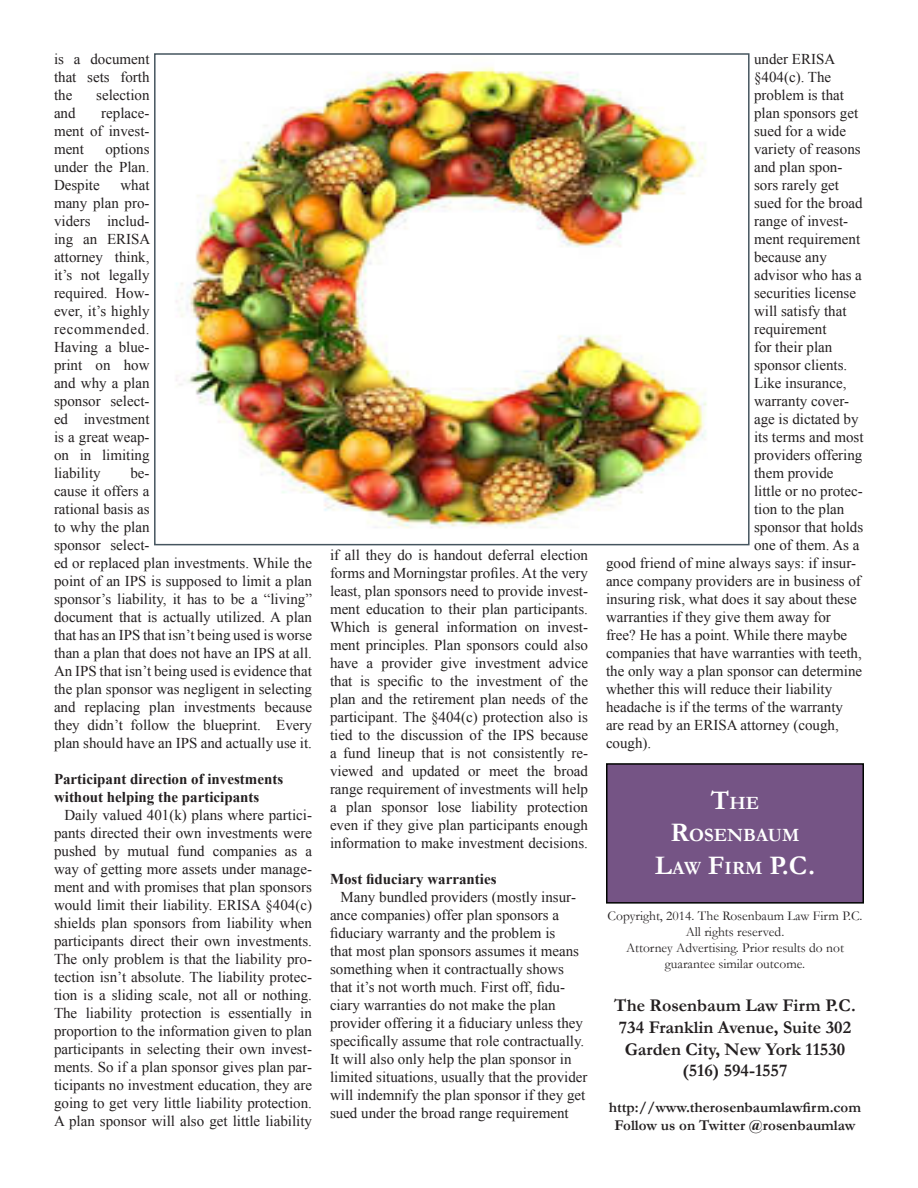
<style>
.page{position:relative;width:918px;height:1188px;background:#fff}
.page>*{position:absolute;margin:0;border:0;box-sizing:border-box;transform-origin:0 0}
.t1{font:700 27px "Garamond";color:#fff}
.t2{font:700 18.9px "Garamond";color:#fff}
.t3{font:700 18px "Garamond";color:#231f20}
.t4{font:15px/18px "Times New Roman";color:#231f20;text-align:justify}
.t5{font:700 15px/18px "Times New Roman";color:#231f20}
.t6{font:700 15px "Garamond";color:#231f20}
.t7{font:13.5px/16.2px "Garamond";color:#231f20;text-align:center}
.s1{font-size:27px}
.s2{font-size:18.9px}
</style>
<div class="page">
<div style="left:607px;top:764px;width:256px;height:139px;background:#755485"></div>
<div style="left:606px;top:763px;width:258px;height:141px;border:2px solid #000400"></div>
<img style="left:176px;top:67px;width:531px;height:462px">
<div style="left:154px;top:53px;width:596px;height:492px;border:2px solid #45555f"></div>
<p class="t4" style="left:54px;top:50px;width:97px">is a document that sets forth the</p>
<p class="t4" style="left:96px;top:86px;width:55px">selection</p>
<p class="t4" style="left:54px;top:104px;width:97px;text-indent:47px">replace&shy;ment of invest&shy;ment</p>
<p class="t4" style="left:54px;top:104px;width:23px">and</p>
<p class="t4" style="left:54px;top:140px;width:97px;text-indent:51px">options under the Plan.<br>Despite</p>
<p class="t4" style="left:54px;top:176px;width:98px;text-indent:66px">what many plan pro&shy;viders includ&shy;ing an ERISA attorney think, it’s not legally required. How&shy;ever, it’s highly recommended.<br>Having a blue&shy;print on how and why a plan sponsor select&shy;ed investment is a great weap&shy;on in limiting liability</p>
<p class="t4" style="left:54px;top:464px;width:260px;text-align:left;text-indent:76px">be-<br>cause it offers a<br>rational basis as<br>to why the plan<br>sponsor select-<br>ed or replaced plan investments. While the point of an IPS is supposed to limit a plan sponsor’s liability, it has to be a “living” document that is actually utilized. A plan that has an IPS that isn’t being used is worse than a plan that does not have an IPS at all.<br>An IPS that isn’t being used is evidence that the plan sponsor was negligent in selecting and replacing plan investments because they didn’t follow the blueprint. Every plan should have an IPS and actually use it.</p>
<p class="t5" style="left:54px;top:770px;width:231px">Participant direction of investments without helping the participants</p>
<p class="t4" style="left:54px;top:806px;width:260px;text-indent:10px">Daily valued 401(k) plans where partici&shy;pants directed their own investments were pushed by mutual fund companies as a way of getting more assets under manage&shy;ment and with promises that plan sponsors would limit their liability. ERISA §404(c) shields plan sponsors from liability when participants direct their own investments.<br>The only problem is that the liability pro&shy;tection isn’t absolute. The liability protec&shy;tion is a sliding scale, not all or nothing.<br>The liability protection is essentially in proportion to the information given to plan participants in selecting their own invest&shy;ments. So if a plan sponsor gives plan par&shy;ticipants no investment education, they are going to get very little liability protection.<br>A plan sponsor will also get little liability</p>
<p class="t4" style="left:330px;top:546px;width:260px">if all they do is handout deferral election forms and Morningstar profiles. At the very least, plan sponsors need to provide invest&shy;ment education to their plan participants.<br>Which is general information on invest&shy;ment principles. Plan sponsors could also have a provider give investment advice that is specific to the investment of the plan and the retirement plan needs of the participant. The §404(c) protection also is tied to the discussion of the IPS because a fund lineup that is not consistently re&shy;viewed and updated or meet the broad range requirement of investments will help a plan sponsor lose liability protection even if they give plan participants enough information to make investment decisions.</p>
<p class="t5" style="left:330px;top:870px;width:168px">Most fiduciary warranties</p>
<p class="t4" style="left:330px;top:888px;width:259px;text-align:left;text-indent:10px">Many bundled providers (mostly insur&shy;ance companies) offer plan sponsors a fiduciary warranty and the problem is<br>that most plan sponsors assumes it means something when it contractually shows that it’s not worth much. First off, fidu&shy;ciary warranties do not make the plan provider offering it a fiduciary unless they specifically assume that role contractually.<br>It will also only help the plan sponsor in limited situations, usually that the provider will indemnify the plan sponsor if they get sued under the broad range requirement</p>
<p class="t4" style="left:754px;top:50px;width:83px">under ERISA</p>
<p class="t4" style="left:754px;top:68px;width:79px">§404(c). The</p>
<p class="t4" style="left:754px;top:86px;width:92px">problem is that</p>
<p class="t4" style="left:754px;top:104px;width:106px">plan sponsors get</p>
<p class="t4" style="left:754px;top:122px;width:94px">sued for a wide</p>
<p class="t4" style="left:754px;top:140px;width:108px">variety of reasons</p>
<p class="t4" style="left:754px;top:158px;width:90px">and plan spon-</p>
<p class="t4" style="left:754px;top:176px;width:86px">sors rarely get</p>
<p class="t4" style="left:754px;top:194px;width:110px">sued for the broad</p>
<p class="t4" style="left:754px;top:212px;width:96px">range of invest-</p>
<p class="t4" style="left:754px;top:230px;width:108px">ment requirement</p>
<p class="t4" style="left:754px;top:248px;width:74px">because any</p>
<p class="t4" style="left:754px;top:266px;width:109px">advisor who has a</p>
<p class="t4" style="left:754px;top:284px;width:104px">securities license</p>
<p class="t4" style="left:754px;top:302px;width:94px">will satisfy that</p>
<p class="t4" style="left:754px;top:320px;width:74px">requirement</p>
<p class="t4" style="left:754px;top:338px;width:80px">for their plan</p>
<p class="t4" style="left:754px;top:356px;width:95px">sponsor clients.</p>
<p class="t4" style="left:754px;top:374px;width:94px">Like insurance,</p>
<p class="t4" style="left:754px;top:392px;width:97px">warranty cover-</p>
<p class="t4" style="left:754px;top:410px;width:106px">age is dictated by</p>
<p class="t4" style="left:754px;top:428px;width:111px">its terms and most</p>
<p class="t4" style="left:754px;top:446px;width:110px">providers offering</p>
<p class="t4" style="left:754px;top:464px;width:81px">them provide</p>
<p class="t4" style="left:754px;top:482px;width:110px">little or no protec-</p>
<p class="t4" style="left:754px;top:500px;width:92px">tion to the plan</p>
<p class="t4" style="left:754px;top:518px;width:111px">sponsor that holds</p>
<p class="t4" style="left:754px;top:536px;width:107px">one of them. As a</p>
<p class="t4" style="left:606px;top:554px;width:252px">good friend of mine always says: if insur-</p>
<p class="t4" style="left:606px;top:572px;width:256px">ance company providers are in business of</p>
<p class="t4" style="left:606px;top:590px;width:252px">insuring risk, what does it say about these</p>
<p class="t4" style="left:606px;top:608px;width:226px">warranties if they give them away for</p>
<p class="t4" style="left:606px;top:626px;width:243px">free? He has a point. While there maybe</p>
<p class="t4" style="left:606px;top:644px;width:257px">companies that have warranties with teeth,</p>
<p class="t4" style="left:606px;top:662px;width:258px">the only way a plan sponsor can determine</p>
<p class="t4" style="left:606px;top:680px;width:228px">whether this will reduce their liability</p>
<p class="t4" style="left:606px;top:698px;width:239px">headache is if the terms of the warranty</p>
<p class="t4" style="left:606px;top:716px;width:234px">are read by an ERISA attorney (cough,</p>
<p class="t4" style="left:606px;top:734px;width:47px">cough).</p>
<p class="t2" style="left:711px;top:792px;width:50px"><span class="s1">T</span>HE</p>
<p class="t2" style="left:670px;top:824px;width:131px"><span class="s1">R</span>OSENBAUM</p>
<p class="t1" style="left:655px;top:849px;width:162px">L<span class="s2">AW</span> F<span class="s2">IRM</span> P.C.</p>
<p class="t7" style="left:608px;top:907px;width:256px">Copyright, 2014. The Rosenbaum Law Firm P.C.<br>All rights reserved.</p>
<p class="t7" style="left:626px;top:940px;width:219px">Attorney Advertising. Prior results do not</p>
<p class="t7" style="left:665px;top:956px;width:142px">guarantee similar outcome.</p>
<p class="t3" style="left:614px;top:995px;width:243px">The Rosenbaum Law Firm P.C.</p>
<p class="t3" style="left:619px;top:1017px;width:234px">734 Franklin Avenue, Suite 302</p>
<p class="t3" style="left:625px;top:1038px;width:222px">Garden City, New York 11530</p>
<p class="t3" style="left:682px;top:1060px;width:107px">(516) 594-1557</p>
<p class="t6" style="left:609px;top:1099px;width:254px">http://www.therosenbaumlawfirm.com</p>
<p class="t6" style="left:614px;top:1117px;width:243px">Follow us on Twitter @rosenbaumlaw</p>
</div>
